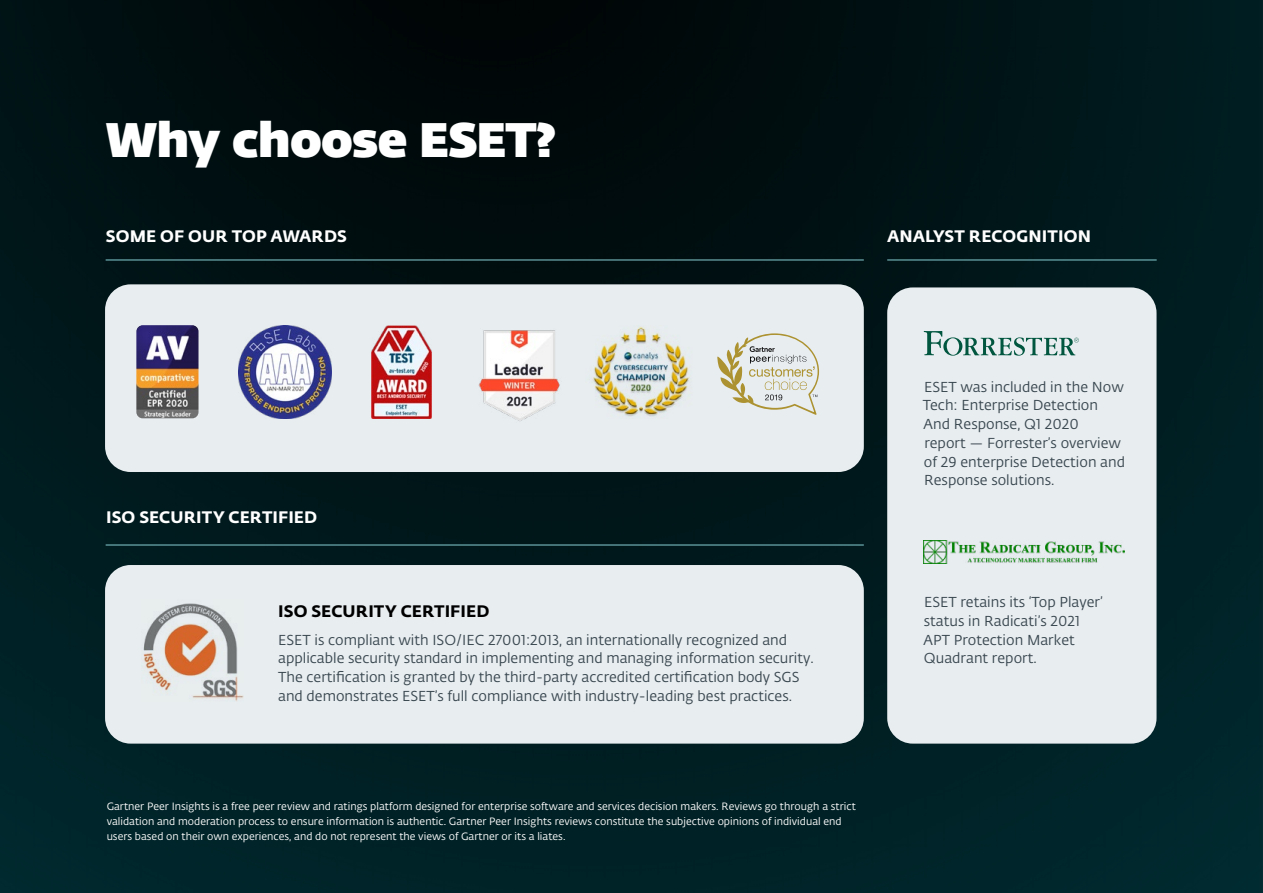
<style>
.page{position:relative;width:1263px;height:893px;background:#fff}
.page>*{position:absolute;margin:0;border:0;box-sizing:border-box;transform-origin:0 0}
.t1{font:800 48px "Fedra Sans Dis Std";color:#fff}
.t2{font:16.5px "Fedra Sans Alt Pro Bold LF";letter-spacing:.01em;color:#fff}
.t3{font:16.5px "Fedra Sans Alt Pro Bold LF";letter-spacing:.005em;color:#000}
.t4{font:14.25px/18.8px "Fedra Sans Alt Pro Book LF";color:#39474f}
.t5{font:10.5px/15px "Fedra Sans Alt Pro Book LF";color:#fff}
</style>
<div class="page">
<img style="left:0;top:0;width:1263px;height:893px">
<div style="left:887px;top:287px;width:269px;height:457px;background:#e8edf0;border-radius:26px"></div>
<div style="left:105px;top:565px;width:759px;height:179px;background:#e8edf0;border-radius:26px"></div>
<div style="left:105px;top:284px;width:759px;height:188px;background:#e8edf0;border-radius:26px"></div>
<svg style="left:924px;top:331px;width:155px;height:25px"></svg>
<img style="left:924px;top:540px;width:200px;height:24px">
<img style="left:143px;top:603px;width:100px;height:98px">
<img style="left:136px;top:325px;width:62px;height:93px">
<img style="left:372px;top:325px;width:60px;height:93px">
<img style="left:593px;top:326px;width:97px;height:91px">
<img style="left:238px;top:325px;width:93px;height:93px">
<img style="left:478px;top:330px;width:82px;height:91px">
<svg style="left:717px;top:333px;width:102px;height:82px"></svg>
<hr style="left:106px;top:545px;width:758px;height:1px;background:#87ced3">
<hr style="left:106px;top:260px;width:758px;height:1px;background:#87ced3">
<hr style="left:887px;top:260px;width:270px;height:1px;background:#87ced3">
<h1 class="t1" style="left:106px;top:101px;width:451px">Why choose ESET?</h1>
<p class="t2" style="left:106px;top:222px;width:242px">SOME OF OUR TOP AWARDS</p>
<p class="t2" style="left:887px;top:222px;width:205px">ANALYST RECOGNITION</p>
<p class="t2" style="left:106px;top:504px;width:213px">ISO SECURITY CERTIFIED</p>
<p class="t3" style="left:278px;top:597px;width:213px">ISO SECURITY CERTIFIED</p>
<p class="t4" style="left:278px;top:630px;width:537px">ESET is compliant with ISO/IEC 27001:2013, an internationally recognized and applicable security standard in implementing and managing information security.<br>The certification is granted by the third-party accredited certification body SGS and demonstrates ESET’s full compliance with industry-leading best practices.</p>
<p class="t5" style="left:107px;top:798px;width:751px">Gartner Peer Insights is a free peer review and ratings platform designed for enterprise software and services decision makers. Reviews go through a strict validation and moderation process to ensure information is authentic. Gartner Peer Insights reviews constitute the subjective opinions of individual end users based on their own experiences, and do not represent the views of Gartner or its a liates.</p>
<p class="t4" style="left:923px;top:377px;width:204px">ESET was included in the Now<br>Tech: Enterprise Detection<br>And Response, Q1 2020<br>report — Forrester’s overview of 29 enterprise Detection and<br>Response solutions.</p>
<p class="t4" style="left:924px;top:592px;width:181px">ESET retains its ‘Top Player’ status in Radicati’s 2021<br>APT Protection Market<br>Quadrant report.</p>
</div>
